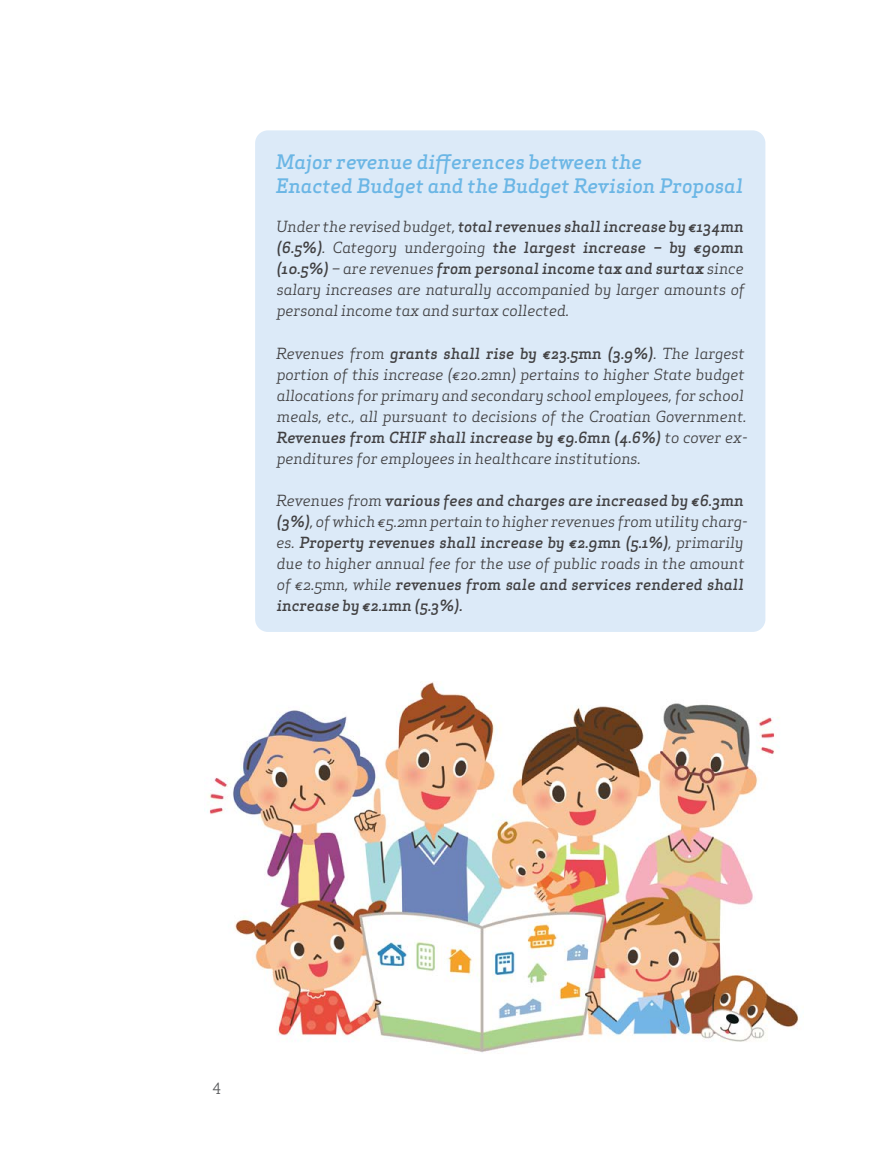
<style>
.page{position:relative;width:893px;height:1170px;background:#fff}
.page>*{position:absolute;margin:0;border:0;box-sizing:border-box;transform-origin:0 0}
.t1{font:italic 500 19.5px/24px "Apex Serif";color:#6bb6e5}
.t2{font:italic 15px/21px "Apex Serif";color:#414042;text-align:justify}
.t3{font:italic 500 15px/21px "Apex Serif";color:#414042}
.t4{font:15px "Apex Serif";color:#58595b}
.s1{font-weight:500}
.s2{font-weight:400}
</style>
<div class="page">
<div style="left:255px;top:130px;width:510px;height:502px;background:#dceaf8;border-radius:13px"></div>
<img style="left:204px;top:681px;width:595px;height:373px">
<h1 class="t1" style="left:276px;top:150px;width:469px">Major revenue differences between the<br>Enacted Budget and the Budget Revision Proposal</h1>
<p class="t2" style="left:276px;top:216px;width:470px">Under the revised budget, <span class="s1">total revenues shall increase by €134mn (6.5%)</span>. Category undergoing <span class="s1">the largest increase – by €90mn (10.5%)</span> – are revenues <span class="s1">from personal income tax and surtax</span> since salary increases are naturally accompanied by larger amounts of personal income tax and surtax collected.</p>
<p class="t2" style="left:276px;top:342px;width:473px;text-align:left">Revenues from <span class="s1">grants shall rise by €23.5mn (3.9%)</span>. The largest portion of this increase (€20.2mn) pertains to higher State budget allocations for primary and secondary school employees, for school meals, etc., all pursuant to decisions of the Croatian Government.<br><span class="s1">Revenues from CHIF shall increase by €9.6mn (4.6%)</span> to cover ex&shy;penditures for employees in healthcare institutions.</p>
<p class="t3" style="left:276px;top:489px;width:473px"><span class="s2">Revenues from</span> various fees and charges are increased by €6.3mn (3%)<span class="s2">, of which €5.2mn pertain to higher revenues from utility charg&shy;es.</span> Property revenues shall increase by €2.9mn (5.1%)<span class="s2">, primarily due to higher annual fee for the use of public roads in the amount of €2.5mn, while</span> revenues from sale and services rendered shall increase by €2.1mn (5.3%).</p>
<p class="t4" style="left:212px;top:1078px;width:10px">4</p>
</div>
